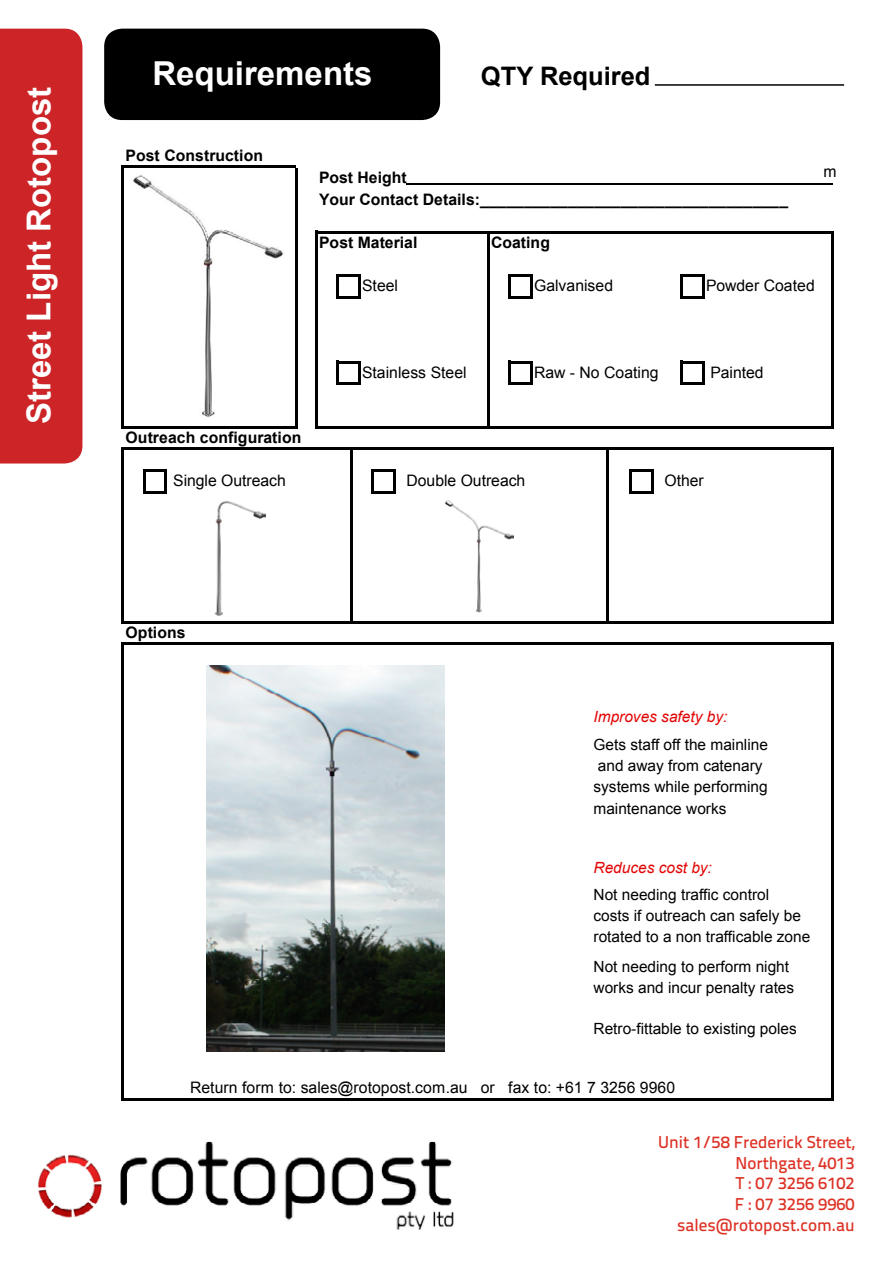
<style>
.page{position:relative;width:893px;height:1263px;background:#fff}
.page>*{position:absolute;margin:0;border:0;box-sizing:border-box;transform-origin:0 0}
.t1{font:700 33px "Arial";color:#fff}
.t2{font:700 25.5px "Arial";color:#000}
.t3{font:17.1px/20.5px "Titillium Text 22 L 600 wt";color:#dd3226;text-align:right}
.t4{font:15.75px "Arial";color:#000}
.t5{font:700 15.75px "Arial";letter-spacing:.005em;color:#000}
.t6{font:15.45px/21.5px "Arial";color:#000}
.t7{font:italic 15.45px "Arial";color:#e20505}
</style>
<div class="page">
<hr style="left:124px;top:165px;width:172px;height:3px;background:#000">
<hr style="left:407px;top:183px;width:426px;height:2px;background:#000">
<hr style="left:339px;top:274px;width:22px;height:3px;background:#000">
<hr style="left:511px;top:274px;width:22px;height:3px;background:#000">
<hr style="left:339px;top:296px;width:22px;height:2px;background:#000">
<hr style="left:511px;top:296px;width:22px;height:2px;background:#000">
<hr style="left:336px;top:274px;width:3px;height:24px;background:#000">
<hr style="left:358px;top:277px;width:3px;height:21px;background:#000">
<hr style="left:339px;top:361px;width:22px;height:3px;background:#000">
<hr style="left:508px;top:274px;width:3px;height:24px;background:#000">
<hr style="left:530px;top:277px;width:3px;height:21px;background:#000">
<hr style="left:511px;top:361px;width:22px;height:3px;background:#000">
<hr style="left:680px;top:274px;width:3px;height:24px;background:#000">
<hr style="left:702px;top:277px;width:3px;height:21px;background:#000">
<hr style="left:339px;top:382px;width:22px;height:3px;background:#000">
<hr style="left:511px;top:382px;width:22px;height:3px;background:#000">
<hr style="left:124px;top:426px;width:172px;height:3px;background:#000">
<hr style="left:121px;top:165px;width:3px;height:264px;background:#000">
<hr style="left:295px;top:168px;width:3px;height:261px;background:#000">
<hr style="left:831px;top:233px;width:3px;height:196px;background:#000">
<hr style="left:146px;top:469px;width:21px;height:3px;background:#000">
<hr style="left:315px;top:231px;width:3px;height:198px;background:#000">
<hr style="left:336px;top:361px;width:3px;height:24px;background:#000">
<hr style="left:374px;top:469px;width:22px;height:3px;background:#000">
<hr style="left:487px;top:233px;width:3px;height:196px;background:#000">
<hr style="left:508px;top:361px;width:3px;height:24px;background:#000">
<hr style="left:632px;top:469px;width:22px;height:3px;background:#000">
<hr style="left:680px;top:361px;width:3px;height:24px;background:#000">
<hr style="left:146px;top:491px;width:21px;height:3px;background:#000">
<hr style="left:374px;top:491px;width:22px;height:3px;background:#000">
<hr style="left:632px;top:491px;width:22px;height:3px;background:#000">
<hr style="left:121px;top:447px;width:3px;height:177px;background:#000">
<hr style="left:831px;top:450px;width:3px;height:174px;background:#000">
<hr style="left:121px;top:642px;width:3px;height:459px;background:#000">
<hr style="left:350px;top:450px;width:3px;height:174px;background:#000">
<hr style="left:371px;top:469px;width:3px;height:25px;background:#000">
<hr style="left:629px;top:469px;width:3px;height:25px;background:#000">
<hr style="left:831px;top:645px;width:3px;height:456px;background:#000">
<hr style="left:393px;top:472px;width:3px;height:22px;background:#000">
<hr style="left:358px;top:364px;width:3px;height:21px;background:#000">
<hr style="left:651px;top:472px;width:3px;height:22px;background:#000">
<hr style="left:530px;top:364px;width:3px;height:21px;background:#000">
<hr style="left:702px;top:364px;width:3px;height:21px;background:#000">
<hr style="left:606px;top:450px;width:3px;height:174px;background:#000">
<hr style="left:143px;top:469px;width:3px;height:25px;background:#000">
<hr style="left:164px;top:472px;width:3px;height:22px;background:#000">
<hr style="left:318px;top:231px;width:515px;height:2px;background:#000">
<hr style="left:683px;top:274px;width:22px;height:3px;background:#000">
<hr style="left:683px;top:296px;width:22px;height:2px;background:#000">
<hr style="left:683px;top:361px;width:22px;height:3px;background:#000">
<hr style="left:683px;top:382px;width:22px;height:3px;background:#000">
<hr style="left:318px;top:426px;width:515px;height:3px;background:#000">
<hr style="left:124px;top:447px;width:710px;height:3px;background:#000">
<hr style="left:124px;top:621px;width:710px;height:3px;background:#000">
<hr style="left:124px;top:642px;width:710px;height:3px;background:#000">
<hr style="left:124px;top:1098px;width:710px;height:3px;background:#000">
<img style="left:133px;top:175px;width:151px;height:242px">
<img style="left:214px;top:501px;width:52px;height:115px">
<img style="left:445px;top:500px;width:69px;height:113px">
<img style="left:207px;top:665px;width:238px;height:386px">
<div style="left:0;top:29px;width:82px;height:434px;background:#cc2427"></div>
<div style="left:104px;top:29px;width:336px;height:91px;background:#000;border-radius:18px"></div>
<hr style="left:655px;top:84px;width:189px;height:2px;background:#000">
<img style="left:38px;top:1141px;width:416px;height:89px">
<h1 class="t1" style="left:17px;top:424px;width:339px;rotate:-90deg">Street Light Rotopost</h1>
<h1 class="t1" style="left:152px;top:51px;width:222px">Requirements</h1>
<h2 class="t2" style="left:481px;top:60px;width:171px">QTY Required</h2>
<p class="t5" style="left:126px;top:145px;width:139px">Post Construction</p>
<p class="t5" style="left:319px;top:167px;width:89px">Post Height</p>
<p class="t4" style="left:823px;top:161px;width:15px">m</p>
<p class="t5" style="left:319px;top:189px;width:471px">Your Contact Details:___________________________________</p>
<p class="t5" style="left:319px;top:232px;width:100px">Post Material</p>
<p class="t5" style="left:491px;top:232px;width:60px">Coating</p>
<p class="t4" style="left:362px;top:275px;width:37px">Steel</p>
<p class="t4" style="left:534px;top:275px;width:81px">Galvanised</p>
<p class="t4" style="left:706px;top:275px;width:110px">Powder Coated</p>
<p class="t4" style="left:362px;top:362px;width:106px">Stainless Steel</p>
<p class="t4" style="left:534px;top:362px;width:126px">Raw - No Coating</p>
<p class="t4" style="left:710px;top:362px;width:55px">Painted</p>
<p class="t5" style="left:126px;top:427px;width:177px">Outreach configuration</p>
<p class="t4" style="left:173px;top:470px;width:114px">Single Outreach</p>
<p class="t4" style="left:407px;top:470px;width:120px">Double Outreach</p>
<p class="t4" style="left:664px;top:470px;width:41px">Other</p>
<p class="t5" style="left:126px;top:622px;width:62px">Options</p>
<p class="t7" style="left:593px;top:706px;width:135px">Improves safety by:</p>
<p class="t6" style="left:593px;top:733px;width:176px">Gets staff off the mainline and away from catenary systems while performing maintenance works</p>
<p class="t7" style="left:593px;top:858px;width:120px">Reduces cost by:</p>
<p class="t6" style="left:593px;top:883px;width:218px">Not needing traffic control<br>costs if outreach can safely be rotated to a non trafficable zone</p>
<p class="t6" style="left:593px;top:955px;width:202px">Not needing to perform night works and incur penalty rates</p>
<p class="t6" style="left:593px;top:1018px;width:209px">Retro-fittable to existing poles.</p>
<p class="t4" style="left:190px;top:1077px;width:487px">Return form to: sales@rotopost.com.au or fax to: +61 7 3256 9960</p>
<p class="t3" style="left:658px;top:1131px;width:198px">Unit 1/58 Frederick Street,<br>Northgate, 4013<br>T : 07 3256 6102<br>F : 07 3256 9960 sales@rotopost.com.au</p>
</div>
